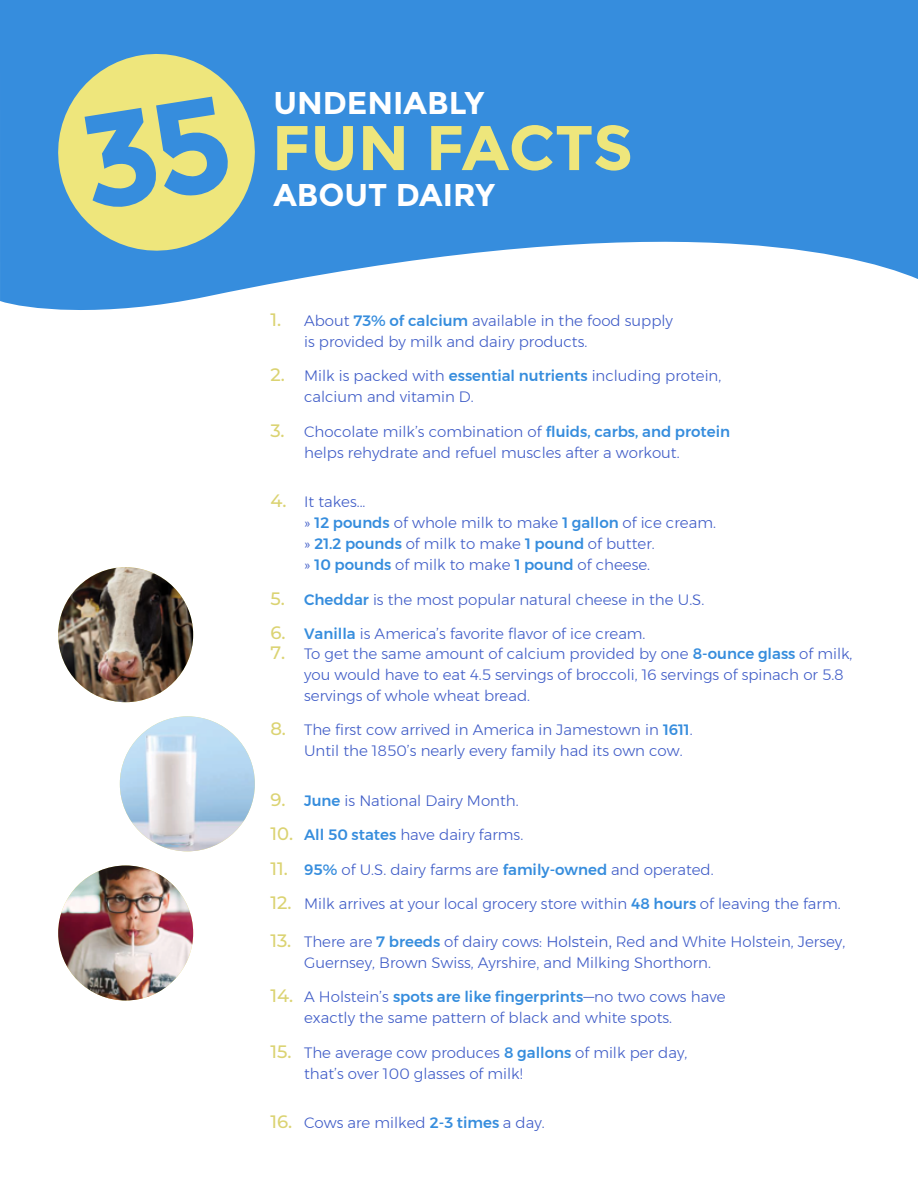
<style>
.page{position:relative;width:918px;height:1188px;background:#fff}
.page>*{position:absolute;margin:0;border:0;box-sizing:border-box;transform-origin:0 0}
.t1{font:700 63px "Montserrat";color:#eee67c}
.t2{font:700 31.5px "Montserrat";color:#fff}
.t3{font:300 15px/21px "Montserrat";color:#3f5cc7}
.s1{font-weight:500;font-size:18px;color:#dbd372}
.s2{font-weight:500;color:#368ddd}
.s3{font-weight:400}
</style>
<div class="page">
<svg style="left:0;top:0;width:918px;height:310px;fill:#368ddd"></svg>
<svg style="left:51px;top:47px;width:211px;height:211px;background:#8db7ae"></svg>
<img style="left:58px;top:567px;width:135px;height:135px;border-radius:67px">
<img style="left:120px;top:716px;width:135px;height:135px;border-radius:68px">
<img style="left:58px;top:866px;width:135px;height:134px;border-radius:67px">
<div style="left:79px;top:96px;width:153px;height:115px;background:#eee67c"></div>
<h2 class="t2" style="left:273px;top:84px;width:212px">UNDENIABLY</h2>
<h1 class="t1" style="left:272px;top:110px;width:363px">FUN FACTS</h1>
<h2 class="t2" style="left:273px;top:176px;width:223px">ABOUT DAIRY</h2>
<p class="t3" style="left:304px;top:310px;width:370px;text-indent:-34px"><span class="s1">1.</span> About <span class="s2">73% of calcium</span> available in the food supply is provided by milk and dairy products.</p>
<p class="t3" style="left:304px;top:365px;width:419px;text-indent:-34px"><span class="s1">2.</span> Milk is packed with <span class="s2">essential nutrients</span> including protein, calcium and vitamin D.</p>
<p class="t3" style="left:304px;top:421px;width:427px;text-indent:-34px"><span class="s1">3.</span> Chocolate milk’s combination of <span class="s2">fluids, carbs, and protein </span>helps rehydrate and refuel muscles after a workout.</p>
<p class="t3" style="left:304px;top:491px;width:413px;text-indent:-34px"><span class="s1">4.</span> It takes...<br>» <span class="s2">12 pounds</span> of whole milk to make <span class="s2">1 gallon</span> of ice cream. » <span class="s2">21.2 pounds</span> of milk to make <span class="s2">1 pound</span> of butter.<br>» <span class="s2">10 pounds</span> of milk to make <span class="s2">1 pound</span> of cheese.</p>
<p class="t3" style="left:270px;top:589px;width:435px"><span class="s1">5.</span> <span class="s2">Cheddar</span> is the most popular natural cheese in the U.S.</p>
<p class="t3" style="left:270px;top:623px;width:377px"><span class="s1">6.</span> <span class="s2">Vanilla</span> is America’s favorite flavor of ice cream.</p>
<p class="t3" style="left:304px;top:643px;width:550px;text-indent:-34px"><span class="s1">7.</span> To get the same amount of calcium provided by one <span class="s2">8-ounce glass</span> of milk, you would have to eat 4.5 servings of broccoli, 16 servings of spinach or 5.8 servings of whole wheat bread.</p>
<p class="t3" style="left:304px;top:719px;width:390px;text-indent:-34px"><span class="s1">8.</span> The first cow arrived in America in Jamestown in <span class="s2">1611</span>.<br>Until the 1850’s nearly every family had its own cow.</p>
<p class="t3" style="left:270px;top:790px;width:250px"><span class="s1">9.</span> <span class="s2">June</span> is National Dairy Month.</p>
<p class="t3" style="left:270px;top:824px;width:254px"><span class="s1">10.</span> <span class="s2">All 50 states</span> have dairy farms.</p>
<p class="t3" style="left:270px;top:859px;width:445px"><span class="s1">11.</span> <span class="s2">95%</span> of U.S. dairy farms are <span class="s2">family-owned</span> and operated.</p>
<p class="t3" style="left:270px;top:893px;width:572px"><span class="s1">12.</span> Milk arrives at your local grocery store within <span class="s2">48 hours</span> of leaving the farm.</p>
<p class="t3" style="left:304px;top:931px;width:543px;text-indent:-34px"><span class="s1">13.</span> There are <span class="s2">7 breeds</span> of dairy cows: <span class="s3">Holstein,</span> Red <span class="s3">and</span> White Holstein, Jersey,<br>Guernsey, Brown Swiss, Ayrshire, and Milking Shorthorn.</p>
<p class="t3" style="left:304px;top:986px;width:423px;text-indent:-34px"><span class="s1">14.</span> A Holstein’s <span class="s2">spots are like fingerprints</span>—no two cows have exactly the same pattern of black and white spots.</p>
<p class="t3" style="left:304px;top:1042px;width:385px;text-indent:-34px"><span class="s1">15.</span> The average cow produces <span class="s2">8 gallons</span> of milk per day, that’s over 100 glasses of milk!</p>
<p class="t3" style="left:270px;top:1112px;width:276px"><span class="s1">16.</span> Cows are milked <span class="s2">2-3 times</span> a day.</p>
</div>
